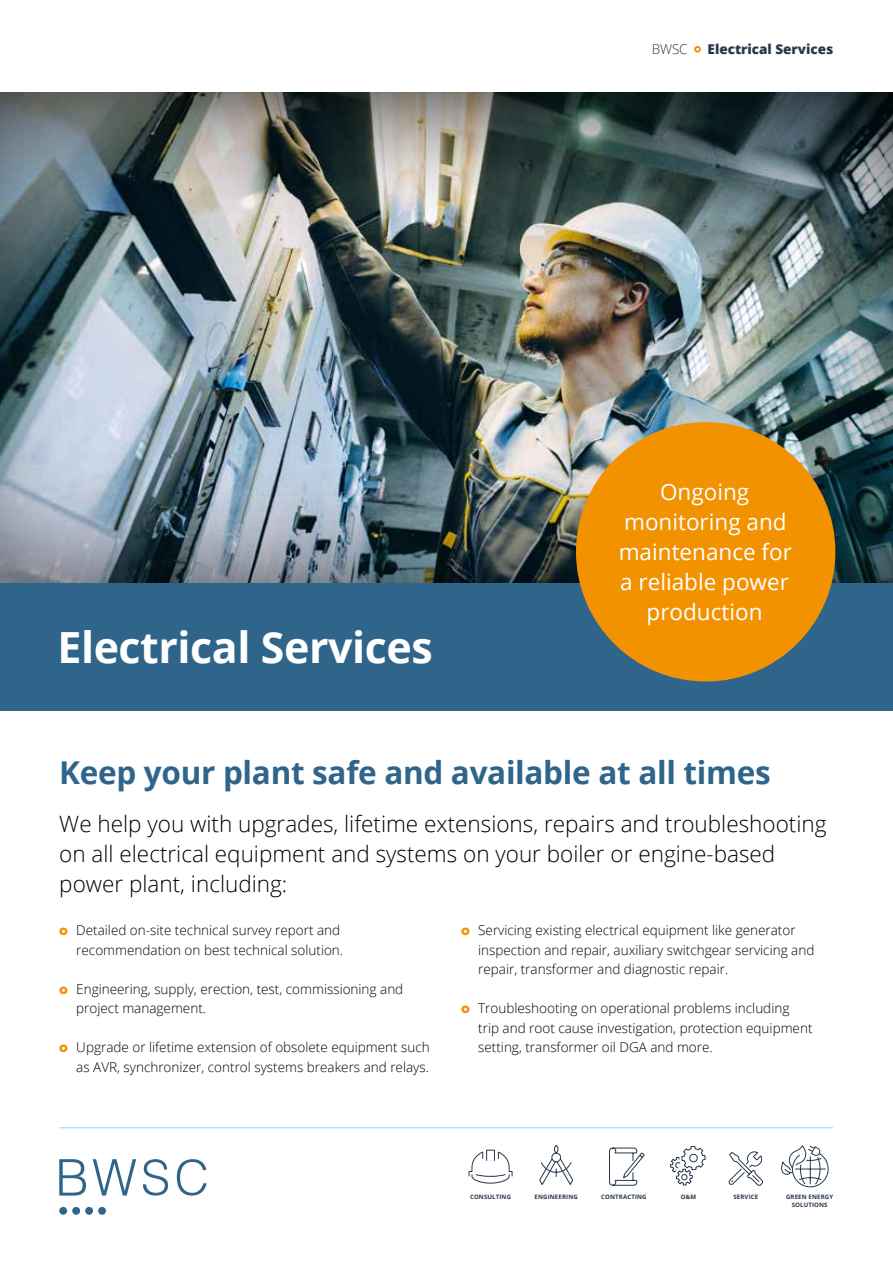
<style>
.page{position:relative;width:893px;height:1263px;background:#fff}
.page>*{position:absolute;margin:0;border:0;box-sizing:border-box;transform-origin:0 0}
.t1{font:700 42.9px "Open Sans";letter-spacing:-.01em;color:#fff}
.t2{font:700 31.5px "Open Sans";letter-spacing:-.01em;color:#2f658a}
.t3{font:300 22.5px/30px "Open Sans";color:#000}
.t4{font:22.5px/30px "Open Sans";color:#fff;text-align:center}
.t5{font:300 13.5px/19.5px "Open Sans";color:#000}
.t6{font:800 13.5px "Open Sans";color:#29374b}
.t7{font:300 13.5px "Open Sans";color:#29374b}
.t8{font:700 6.15px/7.4px "Open Sans";letter-spacing:.02em;color:#29374b;text-align:center}
.s1{font-family:"Gotham";font-weight:900;color:#f39200}
</style>
<div class="page">
<img style="left:0;top:92px;width:893px;height:491px">
<div style="left:694px;top:46px;width:7px;height:7px;border:2px solid #f39200;border-radius:50%"></div>
<svg style="left:59px;top:1159px;width:27px;height:36px"></svg>
<svg style="left:93px;top:1159px;width:43px;height:36px"></svg>
<svg style="left:143px;top:1159px;width:25px;height:36px"></svg>
<svg style="left:177px;top:1159px;width:30px;height:36px"></svg>
<div style="left:59px;top:1207px;width:8px;height:8px;background:#2f658a;border-radius:50%"></div>
<div style="left:72px;top:1207px;width:8px;height:8px;background:#2f658a;border-radius:50%"></div>
<div style="left:85px;top:1207px;width:8px;height:8px;background:#2f658a;border-radius:50%"></div>
<div style="left:98px;top:1207px;width:8px;height:8px;background:#2f658a;border-radius:50%"></div>
<hr style="left:59px;top:1127px;width:774px;height:1px;background:#bcddf5">
<svg style="left:781px;top:1145px;width:48px;height:43px"></svg>
<svg style="left:728px;top:1151px;width:35px;height:35px"></svg>
<svg style="left:468px;top:1149px;width:45px;height:35px"></svg>
<svg style="left:539px;top:1144px;width:35px;height:41px"></svg>
<svg style="left:670px;top:1146px;width:36px;height:40px"></svg>
<svg style="left:609px;top:1147px;width:36px;height:39px"></svg>
<div style="left:0;top:583px;width:893px;height:127px;background:#2f658a"></div>
<div style="left:576px;top:422px;width:259px;height:259px;background:#f39200;border-radius:50%"></div>
<p class="t7" style="left:652px;top:40px;width:37px">BWSC</p>
<p class="t6" style="left:708px;top:39px;width:127px">Electrical Services</p>
<h1 class="t1" style="left:57px;top:617px;width:377px">Electrical Services</h1>
<h3 class="t4" style="left:619px;top:477px;width:175px">Ongoing monitoring and maintenance for a reliable power production</h3>
<h2 class="t2" style="left:59px;top:750px;width:713px">Keep your plant safe and available at all times</h2>
<h3 class="t3" style="left:59px;top:808px;width:769px">We help you with upgrades, lifetime extensions, repairs and troubleshooting on all electrical equipment and systems on your boiler or engine-based power plant, including:</h3>
<p class="t5" style="left:59px;top:920px;width:285px;text-align:right"><span class="s1">o</span> Detailed on-site technical survey report and recommendation on best technical solution.</p>
<p class="t5" style="left:76px;top:978px;width:329px;text-indent:-17px"><span class="s1">o</span> Engineering, supply, erection, test, commissioning and project management.</p>
<p class="t5" style="left:59px;top:1037px;width:372px;text-align:right"><span class="s1">o</span> Upgrade or lifetime extension of obsolete equipment such as AVR, synchronizer, control systems breakers and relays.</p>
<p class="t5" style="left:478px;top:920px;width:338px;text-indent:-17px"><span class="s1">o</span> Servicing existing electrical equipment like generator inspection and repair, auxiliary switchgear servicing and repair, transformer and diagnostic repair.</p>
<p class="t5" style="left:478px;top:998px;width:336px;text-indent:-17px"><span class="s1">o</span> Troubleshooting on operational problems including trip and root cause investigation, protection equipment setting, transformer oil DGA and more.</p>
<p class="t8" style="left:470px;top:1193px;width:43px">CONSULTING</p>
<p class="t8" style="left:535px;top:1193px;width:45px">ENGINEERING</p>
<p class="t8" style="left:601px;top:1193px;width:47px">CONTRACTING</p>
<p class="t8" style="left:681px;top:1193px;width:17px">O&amp;M</p>
<p class="t8" style="left:733px;top:1193px;width:26px">SERVICE</p>
<p class="t8" style="left:786px;top:1193px;width:49px">GREEN ENERGY<br>SOLUTIONS</p>
</div>
